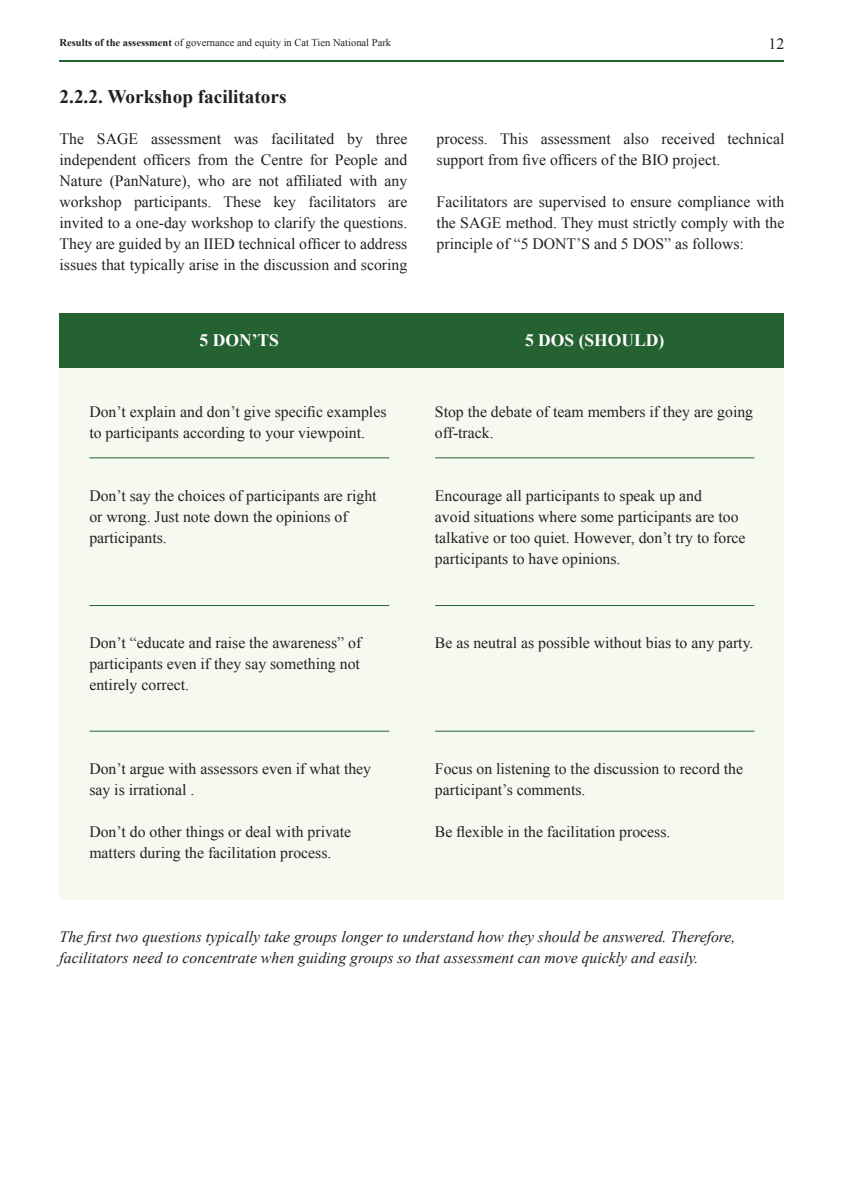
<style>
.page{position:relative;width:844px;height:1191px;background:#fff}
.page>*{position:absolute;margin:0;border:0;box-sizing:border-box;transform-origin:0 0}
.t1{font:700 19.25px "Times New Roman";color:#231f20}
.t2{font:700 17.5px "Times New Roman";color:#fff}
.t3{font:15.75px/21px "Times New Roman";color:#231f20}
.t4{font:italic 15.75px/21px "Times New Roman";color:#231f20}
.t5{font:10.5px "Times New Roman";color:#231f20}
.s1{font-weight:700}
</style>
<div class="page">
<hr style="left:60px;top:60px;width:724px;height:1px;background:#246231">
<div style="left:60px;top:349px;width:724px;height:551px;background:#f5f9ef"></div>
<div style="left:60px;top:313px;width:724px;height:55px;background:#246231"></div>
<hr style="left:435px;top:457px;width:319px;height:1px;background:#246231">
<hr style="left:89px;top:457px;width:300px;height:1px;background:#246231">
<hr style="left:435px;top:605px;width:319px;height:1px;background:#246231">
<hr style="left:89px;top:605px;width:300px;height:1px;background:#246231">
<hr style="left:435px;top:731px;width:319px;height:1px;background:#246231">
<hr style="left:89px;top:731px;width:300px;height:1px;background:#246231">
<p class="t5" style="left:60px;top:36px;width:333px"><span class="s1">Results of the assessment</span> of governance and equity in Cat Tien National Park</p>
<p class="t3" style="left:768px;top:33px;width:17px">12</p>
<p class="t1" style="left:60px;top:84px;width:228px">2.2.2. Workshop facilitators</p>
<p class="t3" style="left:60px;top:128px;width:349px;text-align:justify">The SAGE assessment was facilitated by three independent officers from the Centre for People and Nature (PanNature), who are not affiliated with any workshop participants. These key facilitators are invited to a one-day workshop to clarify the questions.<br>They are guided by an IIED technical officer to address issues that typically arise in the discussion and scoring</p>
<p class="t3" style="left:436px;top:128px;width:349px">process. This assessment also received technical support from five officers of the BIO project.</p>
<p class="t3" style="left:436px;top:191px;width:349px;text-align:justify">Facilitators are supervised to ensure compliance with the SAGE method. They must strictly comply with the principle of “5 DONT’S and 5 DOS” as follows:</p>
<p class="t2" style="left:199px;top:328px;width:81px">5 DON’TS</p>
<p class="t2" style="left:525px;top:328px;width:141px">5 DOS (SHOULD)</p>
<p class="t3" style="left:89px;top:401px;width:298px">Don’t explain and don’t give specific examples to participants according to your viewpoint.</p>
<p class="t3" style="left:89px;top:485px;width:289px">Don’t say the choices of participants are right or wrong. Just note down the opinions of participants.</p>
<p class="t3" style="left:89px;top:632px;width:273px;text-align:justify">Don’t “educate and raise the awareness” of participants even if they say something not entirely correct.</p>
<p class="t3" style="left:89px;top:758px;width:283px">Don’t argue with assessors even if what they say is irrational .</p>
<p class="t3" style="left:89px;top:821px;width:263px">Don’t do other things or deal with private matters during the facilitation process.</p>
<p class="t3" style="left:435px;top:401px;width:320px">Stop the debate of team members if they are going off-track.</p>
<p class="t3" style="left:435px;top:485px;width:312px">Encourage all participants to speak up and<br>avoid situations where some participants are too talkative or too quiet. However, don’t try to force participants to have opinions.</p>
<p class="t3" style="left:435px;top:632px;width:320px">Be as neutral as possible without bias to any party.</p>
<p class="t3" style="left:435px;top:758px;width:309px">Focus on listening to the discussion to record the participant’s comments.</p>
<p class="t3" style="left:435px;top:821px;width:237px">Be flexible in the facilitation process.</p>
<p class="t4" style="left:60px;top:925px;width:677px">The first two questions typically take groups longer to understand how they should be answered. Therefore, facilitators need to concentrate when guiding groups so that assessment can move quickly and easily.</p>
</div>
